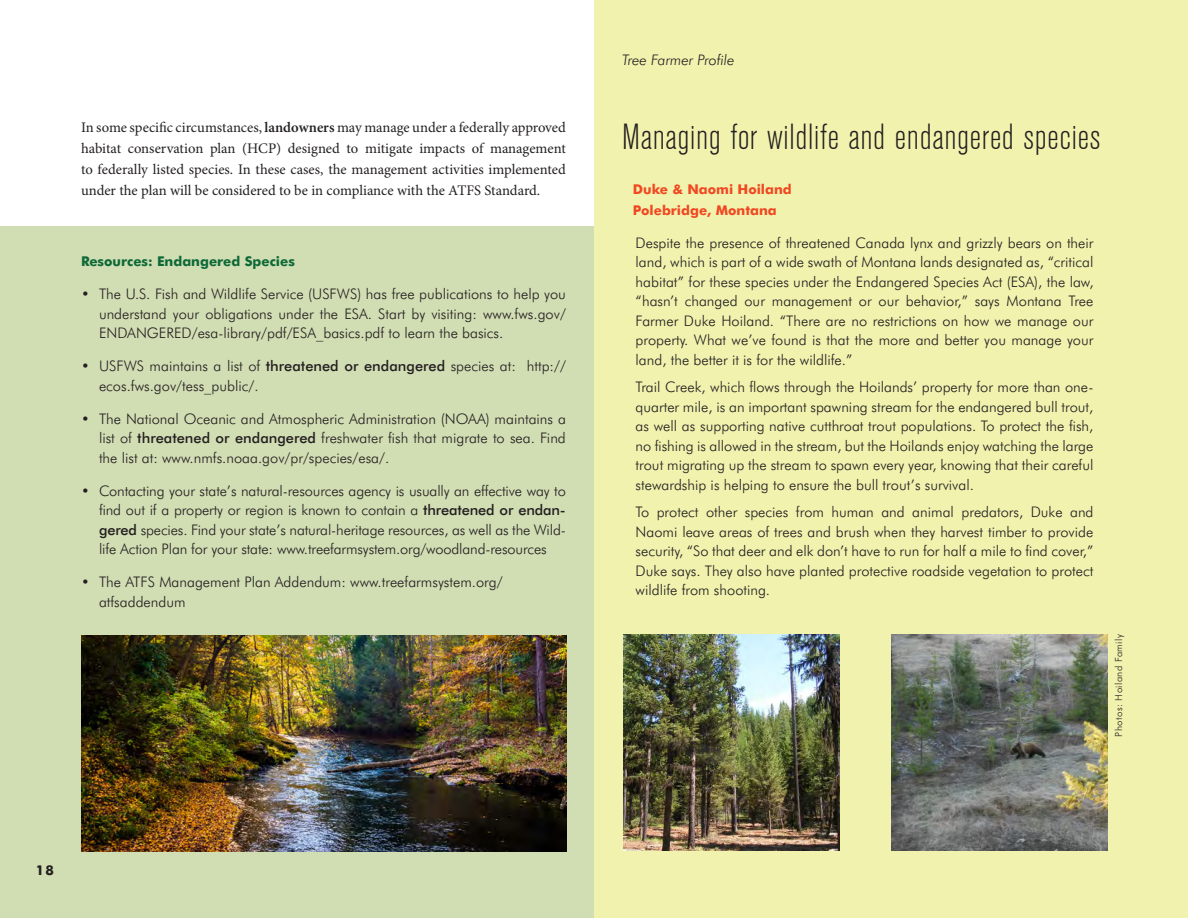
<style>
.page{position:relative;width:1188px;height:918px;background:#fff}
.page>*{position:absolute;margin:0;border:0;box-sizing:border-box;transform-origin:0 0}
.fm-head{font:300 condensed 36px "Akzidenz Grotesk BE";letter-spacing:.02em;color:#231f20}
.guidance_text{font:300 14.7px/19.5px "Futura BT";color:#231f20;text-align:justify}
.text{font:14.7px/21px "Minion Pro";color:#231f20;text-align:justify}
.guidance_text-2{font:italic 300 14.7px "Futura BT";color:#231f20}
.guidance_head{font:700 13.5px/21px "Futura BT";color:#f04822}
.guidance_head-2{font:700 13.5px "Futura BT";color:#0d6937}
.t1{font:700 13.5px "Futura BT";color:#231f20}
.guidance_text-3{font:300 9.75px "Futura BT";letter-spacing:.04em;color:#231f20}
.s1{font-weight:600}
.s2{font-weight:500}
</style>
<div class="page">
<div style="left:594px;top:0;width:594px;height:918px;background:#f0f2ae"></div>
<div style="left:0;top:227px;width:594px;height:691px;background:#d1ddb3"></div>
<img style="left:81px;top:635px;width:486px;height:216px">
<img style="left:623px;top:634px;width:216px;height:216px">
<img style="left:892px;top:634px;width:216px;height:216px">
<p class="text" style="left:81px;top:117px;width:486px">In some specific circumstances, <span class="s1">landowners</span> may manage under a federally approved habitat conservation plan (HCP) designed to mitigate impacts of management to federally listed species. In these cases, the management activities implemented under the plan will be considered to be in compliance with the ATFS Standard.</p>
<p class="guidance_head-2" style="left:81px;top:253px;width:215px">Resources: Endangered Species</p>
<p class="guidance_text" style="left:99px;top:284px;width:468px;text-indent:-18px">• The U.S. Fish and Wildlife Service (USFWS) has free publications to help you understand your obligations under the ESA. Start by visiting: www.fws.gov/ ENDANGERED/esa-library/pdf/ESA_basics.pdf to learn the basics.</p>
<p class="guidance_text" style="left:99px;top:356px;width:468px;text-indent:-18px">• USFWS maintains a list of <span class="s2">threatened or endangered</span> species at: http:// ecos.fws.gov/tess_public/.</p>
<p class="guidance_text" style="left:99px;top:409px;width:468px;text-indent:-18px">• The National Oceanic and Atmospheric Administration (NOAA) maintains a list of <span class="s2">threatened or endangered</span> freshwater fish that migrate to sea. Find the list at: www.nmfs.noaa.gov/pr/species/esa/.</p>
<p class="guidance_text" style="left:99px;top:481px;width:468px;text-indent:-18px">• Contacting your state’s natural-resources agency is usually an effective way to find out if a property or region is known to contain a <span class="s2">threatened or endan&shy;gered</span> species. Find your state’s natural-heritage resources, as well as the Wild&shy;life Action Plan for your state: www.treefarmsystem.org/woodland-resources</p>
<p class="guidance_text" style="left:99px;top:572px;width:405px;text-indent:-18px">• The ATFS Management Plan Addendum: www.treefarmsystem.org/ atfsaddendum</p>
<p class="t1" style="left:36px;top:862px;width:20px">18</p>
<p class="guidance_text-2" style="left:622px;top:51px;width:114px">Tree Farmer Profile</p>
<p class="fm-head" style="left:622px;top:117px;width:480px">Managing for wildlife and endangered species</p>
<p class="guidance_head" style="left:633px;top:178px;width:160px">Duke &amp; Naomi Hoiland<br>Polebridge, Montana</p>
<p class="guidance_text" style="left:636px;top:232px;width:459px">Despite the presence of threatened Canada lynx and grizzly bears on their land, which is part of a wide swath of Montana lands designated as, “critical habitat” for these species under the Endangered Species Act (ESA), the law, “hasn’t changed our management or our behavior,” says Montana Tree Farmer Duke Hoiland. “There are no restrictions on how we manage our property. What we’ve found is that the more and better you manage your land, the better it is for the wildlife.”</p>
<p class="guidance_text" style="left:636px;top:377px;width:459px">Trail Creek, which flows through the Hoilands’ property for more than one&shy;quarter mile, is an important spawning stream for the endangered bull trout, as well as supporting native cutthroat trout populations. To protect the fish, no fishing is allowed in the stream, but the Hoilands enjoy watching the large trout migrating up the stream to spawn every year, knowing that their careful stewardship is helping to ensure the bull trout’s survival.</p>
<p class="guidance_text" style="left:636px;top:502px;width:459px">To protect other species from human and animal predators, Duke and Naomi leave areas of trees and brush when they harvest timber to provide security, “So that deer and elk don’t have to run for half a mile to find cover,” Duke says. They also have planted protective roadside vegetation to protect wildlife from shooting.</p>
<p class="guidance_text-3" style="left:1113px;top:737px;width:104px;rotate:-90deg">Photos: Hoiland Family</p>
</div>
